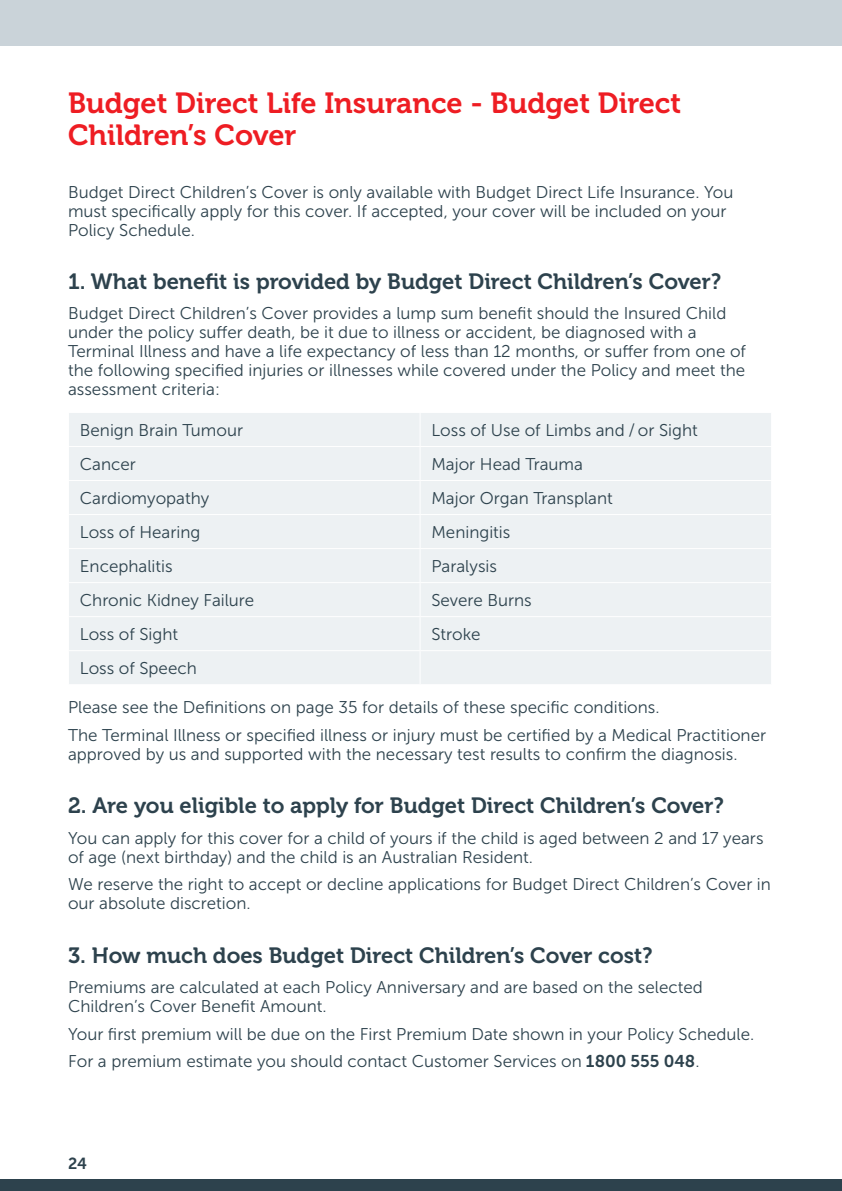
<style>
.page{position:relative;width:842px;height:1191px;background:#fff}
.page>*{position:absolute;margin:0;border:0;box-sizing:border-box;transform-origin:0 0}
.Heading_1{font:29px/32px "Museo 700";color:#ee1d23}
.Heading_2{font:22px "Museo 700";color:#2d424d}
.Body_copy{font:17px/19px "Museo Sans 300";color:#2d424d}
.t1{font:16px "Museo Sans 700";color:#2d424d}
.s1{font-family:"Museo Sans 700"}
</style>
<div class="page">
<div style="left:0;top:0;width:842px;height:45px;background:#cad3d9"></div>
<div style="left:0;top:1179px;width:842px;height:12px;background:#2d424d"></div>
<div style="left:69px;top:413px;width:702px;height:271px;background:#edf1f3"></div>
<hr style="left:420px;top:413px;width:1px;height:33px;background:#fff">
<hr style="left:68px;top:446px;width:352px;height:1px;background:#fff">
<hr style="left:420px;top:446px;width:352px;height:1px;background:#fff">
<hr style="left:420px;top:447px;width:1px;height:33px;background:#fff">
<hr style="left:68px;top:480px;width:352px;height:1px;background:#fff">
<hr style="left:420px;top:480px;width:352px;height:1px;background:#fff">
<hr style="left:420px;top:481px;width:1px;height:33px;background:#fff">
<hr style="left:68px;top:514px;width:352px;height:1px;background:#fff">
<hr style="left:420px;top:514px;width:352px;height:1px;background:#fff">
<hr style="left:420px;top:515px;width:1px;height:33px;background:#fff">
<hr style="left:68px;top:548px;width:352px;height:1px;background:#fff">
<hr style="left:420px;top:548px;width:352px;height:1px;background:#fff">
<hr style="left:420px;top:549px;width:1px;height:33px;background:#fff">
<hr style="left:68px;top:582px;width:352px;height:1px;background:#fff">
<hr style="left:420px;top:582px;width:352px;height:1px;background:#fff">
<hr style="left:420px;top:583px;width:1px;height:33px;background:#fff">
<hr style="left:68px;top:616px;width:352px;height:1px;background:#fff">
<hr style="left:420px;top:616px;width:352px;height:1px;background:#fff">
<hr style="left:420px;top:617px;width:1px;height:33px;background:#fff">
<hr style="left:68px;top:650px;width:352px;height:1px;background:#fff">
<hr style="left:420px;top:650px;width:352px;height:1px;background:#fff">
<hr style="left:420px;top:651px;width:1px;height:33px;background:#fff">
<p class="Heading_1" style="left:68px;top:87px;width:615px">Budget Direct Life Insurance - Budget Direct<br>Children’s Cover</p>
<p class="Body_copy" style="left:68px;top:182px;width:667px">Budget Direct Children’s Cover is only available with Budget Direct Life Insurance. You must specifically apply for this cover. If accepted, your cover will be included on your<br>Policy Schedule.</p>
<p class="Heading_2" style="left:68px;top:269px;width:655px">1. What benefit is provided by Budget Direct Children’s Cover?</p>
<p class="Body_copy" style="left:68px;top:304px;width:679px">Budget Direct Children’s Cover provides a lump sum benefit should the Insured Child under the policy suffer death, be it due to illness or accident, be diagnosed with a Terminal Illness and have a life expectancy of less than 12 months, or suffer from one of the following specified injuries or illnesses while covered under the Policy and meet the assessment criteria:</p>
<p class="Body_copy" style="left:80px;top:420px;width:165px">Benign Brain Tumour</p>
<p class="Body_copy" style="left:431px;top:420px;width:268px">Loss of Use of Limbs and / or Sight</p>
<p class="Body_copy" style="left:80px;top:455px;width:58px">Cancer</p>
<p class="Body_copy" style="left:431px;top:455px;width:153px">Major Head Trauma</p>
<p class="Body_copy" style="left:80px;top:489px;width:131px">Cardiomyopathy</p>
<p class="Body_copy" style="left:431px;top:489px;width:183px">Major Organ Transplant</p>
<p class="Body_copy" style="left:80px;top:523px;width:122px">Loss of Hearing</p>
<p class="Body_copy" style="left:431px;top:523px;width:81px">Meningitis</p>
<p class="Body_copy" style="left:80px;top:557px;width:94px">Encephalitis</p>
<p class="Body_copy" style="left:431px;top:557px;width:67px">Paralysis</p>
<p class="Body_copy" style="left:80px;top:591px;width:176px">Chronic Kidney Failure</p>
<p class="Body_copy" style="left:431px;top:591px;width:102px">Severe Burns</p>
<p class="Body_copy" style="left:80px;top:625px;width:100px">Loss of Sight</p>
<p class="Body_copy" style="left:431px;top:625px;width:51px">Stroke</p>
<p class="Body_copy" style="left:80px;top:659px;width:118px">Loss of Speech</p>
<p class="Body_copy" style="left:68px;top:698px;width:593px">Please see the Definitions on page 35 for details of these specific conditions.</p>
<p class="Body_copy" style="left:68px;top:725px;width:700px">The Terminal Illness or specified illness or injury must be certified by a Medical Practitioner approved by us and supported with the necessary test results to confirm the diagnosis.</p>
<p class="Heading_2" style="left:68px;top:793px;width:657px">2. Are you eligible to apply for Budget Direct Children’s Cover?</p>
<p class="Body_copy" style="left:68px;top:828px;width:697px">You can apply for this cover for a child of yours if the child is aged between 2 and 17 years of age (next birthday) and the child is an Australian Resident.</p>
<p class="Body_copy" style="left:68px;top:875px;width:704px">We reserve the right to accept or decline applications for Budget Direct Children’s Cover in our absolute discretion.</p>
<p class="Heading_2" style="left:68px;top:942px;width:586px">3. How much does Budget Direct Children’s Cover cost?</p>
<p class="Body_copy" style="left:68px;top:977px;width:636px">Premiums are calculated at each Policy Anniversary and are based on the selected<br>Children’s Cover Benefit Amount.</p>
<p class="Body_copy" style="left:68px;top:1024px;width:688px">Your first premium will be due on the First Premium Date shown in your Policy Schedule.</p>
<p class="Body_copy" style="left:68px;top:1051px;width:633px">For a premium estimate you should contact Customer Services on <span class="s1">1800 555 048</span>.</p>
<p class="t1" style="left:68px;top:1154px;width:21px">24</p>
</div>
